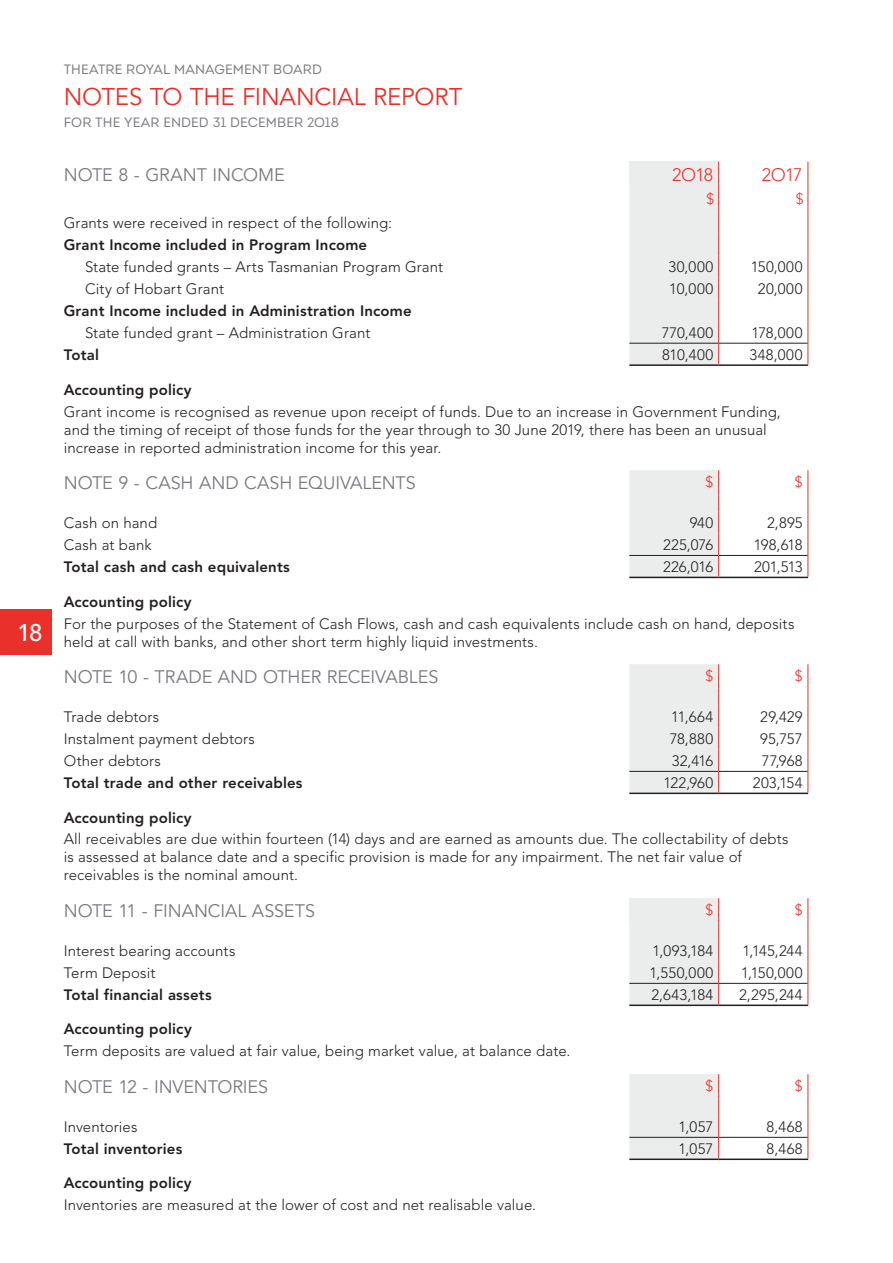
<style>
.page{position:relative;width:893px;height:1263px;background:#fff}
.page>*{position:absolute;margin:0;border:0;box-sizing:border-box;transform-origin:0 0}
.t1{font:24px "Avenir LT Std";letter-spacing:-.005em;color:#ea302b}
.t2{font:500 24px "Avenir LT Std";color:#fff}
.t3{font:18px "Avenir LT Std";letter-spacing:-.01em;color:#787a7e}
.t4{font:300 18px "Avenir LT Std";letter-spacing:-.045em;color:#ea302b}
.t5{font:300 15px/18px "Avenir LT Std";letter-spacing:.005em;color:#231f20}
.t6{font:800 15px "Avenir LT Std";letter-spacing:.01em;color:#231f20}
.t7{font:300 15px "Avenir LT Std";color:#ea302b}
.t8{font:13.5px "Intro";letter-spacing:.01em;color:#787a7e}
</style>
<div class="page">
<div style="left:0;top:609px;width:51px;height:45px;background:#ea302b"></div>
<hr style="left:719px;top:343px;width:89px;height:1px;background:#231f20">
<hr style="left:629px;top:364px;width:90px;height:2px;background:#231f20">
<hr style="left:719px;top:364px;width:89px;height:2px;background:#231f20">
<div style="left:629px;top:162px;width:90px;height:203px;background:#ebecec"></div>
<svg style="left:808px;top:162px;width:1px;height:202px"></svg>
<hr style="left:719px;top:555px;width:89px;height:1px;background:#231f20">
<hr style="left:629px;top:577px;width:90px;height:1px;background:#231f20">
<hr style="left:719px;top:577px;width:89px;height:1px;background:#231f20">
<div style="left:629px;top:470px;width:90px;height:107px;background:#ebecec"></div>
<svg style="left:808px;top:470px;width:1px;height:107px"></svg>
<hr style="left:719px;top:771px;width:89px;height:1px;background:#231f20">
<hr style="left:629px;top:793px;width:90px;height:1px;background:#231f20">
<hr style="left:719px;top:793px;width:89px;height:1px;background:#231f20">
<div style="left:629px;top:664px;width:90px;height:129px;background:#ebecec"></div>
<svg style="left:808px;top:664px;width:1px;height:129px"></svg>
<hr style="left:719px;top:983px;width:89px;height:1px;background:#231f20">
<hr style="left:629px;top:1004px;width:90px;height:2px;background:#231f20">
<hr style="left:719px;top:1004px;width:89px;height:2px;background:#231f20">
<div style="left:629px;top:898px;width:90px;height:107px;background:#ebecec"></div>
<svg style="left:808px;top:898px;width:1px;height:106px"></svg>
<hr style="left:719px;top:1137px;width:89px;height:1px;background:#231f20">
<hr style="left:629px;top:1158px;width:90px;height:2px;background:#231f20">
<hr style="left:719px;top:1158px;width:89px;height:2px;background:#231f20">
<div style="left:629px;top:1074px;width:90px;height:85px;background:#ebecec"></div>
<svg style="left:808px;top:1074px;width:1px;height:84px"></svg>
<h1 class="t2" style="left:17px;top:618px;width:27px">18</h1>
<p class="t8" style="left:64px;top:61px;width:260px">THEATRE ROYAL MANAGEMENT BOARD</p>
<h1 class="t1" style="left:64px;top:83px;width:400px">NOTES TO THE FINANCIAL REPORT</h1>
<p class="t8" style="left:64px;top:114px;width:277px">FOR THE YEAR ENDED 31 DECEMBER 2O18</p>
<p class="t3" style="left:64px;top:164px;width:222px">NOTE 8 - GRANT INCOME</p>
<p class="t4" style="left:672px;top:164px;width:43px">2O18</p>
<p class="t4" style="left:762px;top:164px;width:42px">2O17</p>
<p class="t7" style="left:707px;top:190px;width:9px">$</p>
<p class="t7" style="left:796px;top:190px;width:9px">$</p>
<p class="t5" style="left:64px;top:214px;width:330px">Grants were received in respect of the following:</p>
<p class="t6" style="left:64px;top:236px;width:305px">Grant Income included in Program Income</p>
<p class="t5" style="left:85px;top:258px;width:360px">State funded grants – Arts Tasmanian Program Grant</p>
<p class="t5" style="left:668px;top:258px;width:46px">30,000</p>
<p class="t5" style="left:751px;top:258px;width:53px">150,000</p>
<p class="t5" style="left:85px;top:280px;width:141px">City of Hobart Grant</p>
<p class="t5" style="left:669px;top:280px;width:46px">10,000</p>
<p class="t5" style="left:758px;top:280px;width:46px">20,000</p>
<p class="t6" style="left:64px;top:302px;width:349px">Grant Income included in Administration Income</p>
<p class="t5" style="left:85px;top:324px;width:287px">State funded grant – Administration Grant</p>
<p class="t5" style="left:662px;top:324px;width:53px">770,400</p>
<p class="t5" style="left:752px;top:324px;width:53px">178,000</p>
<p class="t6" style="left:64px;top:346px;width:37px">Total</p>
<p class="t5" style="left:662px;top:346px;width:53px">810,400</p>
<p class="t5" style="left:749px;top:346px;width:55px">348,000</p>
<p class="t6" style="left:64px;top:380px;width:129px">Accounting policy</p>
<p class="t5" style="left:64px;top:402px;width:718px">Grant income is recognised as revenue upon receipt of funds. Due to an increase in Government Funding, and the timing of receipt of those funds for the year through to 30 June 2019, there has been an unusual increase in reported administration income for this year.</p>
<p class="t3" style="left:64px;top:473px;width:354px">NOTE 9 - CASH AND CASH EQUIVALENTS</p>
<p class="t7" style="left:705px;top:473px;width:9px">$</p>
<p class="t7" style="left:795px;top:473px;width:9px">$</p>
<p class="t5" style="left:64px;top:514px;width:95px">Cash on hand</p>
<p class="t5" style="left:690px;top:514px;width:25px">940</p>
<p class="t5" style="left:767px;top:514px;width:37px">2,895</p>
<p class="t5" style="left:64px;top:536px;width:89px">Cash at bank</p>
<p class="t5" style="left:663px;top:536px;width:52px">225,076</p>
<p class="t5" style="left:754px;top:536px;width:50px">198,618</p>
<p class="t6" style="left:64px;top:558px;width:228px">Total cash and cash equivalents</p>
<p class="t5" style="left:663px;top:558px;width:52px">226,016</p>
<p class="t5" style="left:754px;top:558px;width:50px">201,513</p>
<p class="t6" style="left:64px;top:592px;width:129px">Accounting policy</p>
<p class="t5" style="left:64px;top:614px;width:732px">For the purposes of the Statement of Cash Flows, cash and cash equivalents include cash on hand, deposits held at call with banks, and other short term highly liquid investments.</p>
<p class="t3" style="left:64px;top:666px;width:376px">NOTE 10 - TRADE AND OTHER RECEIVABLES</p>
<p class="t7" style="left:705px;top:667px;width:9px">$</p>
<p class="t7" style="left:795px;top:667px;width:9px">$</p>
<p class="t5" style="left:64px;top:708px;width:97px">Trade debtors</p>
<p class="t5" style="left:671px;top:708px;width:44px">11,664</p>
<p class="t5" style="left:760px;top:708px;width:44px">29,429</p>
<p class="t5" style="left:64px;top:730px;width:192px">Instalment payment debtors</p>
<p class="t5" style="left:670px;top:730px;width:45px">78,880</p>
<p class="t5" style="left:760px;top:730px;width:44px">95,757</p>
<p class="t5" style="left:64px;top:752px;width:99px">Other debtors</p>
<p class="t5" style="left:672px;top:752px;width:43px">32,416</p>
<p class="t5" style="left:762px;top:752px;width:42px">77,968</p>
<p class="t6" style="left:64px;top:774px;width:240px">Total trade and other receivables</p>
<p class="t5" style="left:664px;top:774px;width:51px">122,960</p>
<p class="t5" style="left:753px;top:774px;width:51px">203,154</p>
<p class="t6" style="left:64px;top:808px;width:129px">Accounting policy</p>
<p class="t5" style="left:64px;top:830px;width:726px">All receivables are due within fourteen (14) days and are earned as amounts due. The collectability of debts is assessed at balance date and a specific provision is made for any impairment. The net fair value of receivables is the nominal amount.</p>
<p class="t3" style="left:64px;top:900px;width:253px">NOTE 11 - FINANCIAL ASSETS</p>
<p class="t7" style="left:705px;top:901px;width:9px">$</p>
<p class="t7" style="left:795px;top:901px;width:9px">$</p>
<p class="t5" style="left:64px;top:942px;width:173px">Interest bearing accounts</p>
<p class="t5" style="left:652px;top:942px;width:62px">1,093,184</p>
<p class="t5" style="left:742px;top:942px;width:62px">1,145,244</p>
<p class="t5" style="left:64px;top:964px;width:93px">Term Deposit</p>
<p class="t5" style="left:649px;top:964px;width:65px">1,550,000</p>
<p class="t5" style="left:741px;top:964px;width:63px">1,150,000</p>
<p class="t6" style="left:64px;top:986px;width:149px">Total financial assets</p>
<p class="t5" style="left:651px;top:986px;width:64px">2,643,184</p>
<p class="t5" style="left:739px;top:986px;width:65px">2,295,244</p>
<p class="t6" style="left:64px;top:1020px;width:129px">Accounting policy</p>
<p class="t5" style="left:64px;top:1042px;width:508px">Term deposits are valued at fair value, being market value, at balance date.</p>
<p class="t3" style="left:64px;top:1076px;width:206px">NOTE 12 - INVENTORIES</p>
<p class="t7" style="left:705px;top:1077px;width:9px">$</p>
<p class="t7" style="left:795px;top:1077px;width:9px">$</p>
<p class="t5" style="left:64px;top:1118px;width:75px">Inventories</p>
<p class="t5" style="left:679px;top:1118px;width:36px">1,057</p>
<p class="t5" style="left:767px;top:1118px;width:38px">8,468</p>
<p class="t6" style="left:64px;top:1140px;width:120px">Total inventories</p>
<p class="t5" style="left:679px;top:1140px;width:36px">1,057</p>
<p class="t5" style="left:767px;top:1140px;width:38px">8,468</p>
<p class="t6" style="left:64px;top:1174px;width:129px">Accounting policy</p>
<p class="t5" style="left:64px;top:1196px;width:474px">Inventories are measured at the lower of cost and net realisable value.</p>
</div>
